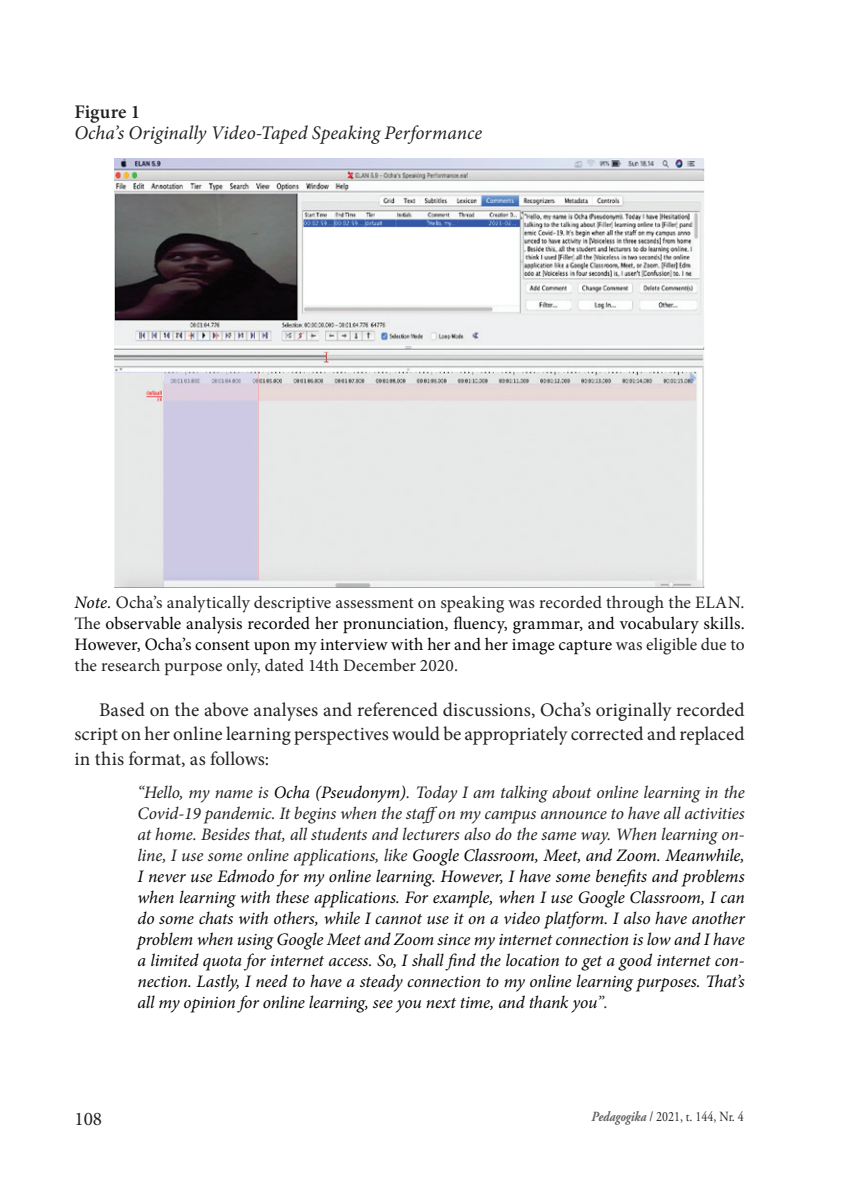
<style>
.page{position:relative;width:844px;height:1191px;background:#fff}
.page>*{position:absolute;margin:0;border:0;box-sizing:border-box;transform-origin:0 0}
.t1{font:19.25px/24.5px "Minion Pro";color:#231f20;text-align:justify}
.t2{font:italic 19.25px "Minion Pro";color:#231f20}
.t3{font:600 19.25px "Minion Pro";color:#231f20}
.t4{font:italic 17.5px/21px "Minion Pro";letter-spacing:-.01em;color:#040503;text-align:justify}
.t5{font:17.5px/21px "Minion Pro";letter-spacing:.005em;color:#040503;text-align:justify}
.t6{font:14px "Adobe Garamond Pro";color:#231f20;scale:.85 1}
.s1{font-style:italic}
.s2{color:#231f20}
.s3{font-weight:700;font-style:italic;color:#636366}
</style>
<div class="page">
<img style="left:115px;top:158px;width:589px;height:429px">
<p class="t3" style="left:74px;top:99px;width:67px">Figure 1</p>
<p class="t2" style="left:74px;top:120px;width:409px">Ocha’s Originally Video-Taped Speaking Performance</p>
<p class="t5" style="left:74px;top:592px;width:671px"><span class="s1">Note.</span> <span class="s2">Ocha’s analytically descriptive assessment on speaking was recorded through the ELAN.<br>The</span> observable analysis recorded her pronunciation, fluency, grammar, and vocabulary skills.<br>However, Ocha’s consent upon my interview with her and her image capture <span class="s2">was eligible due to the research purpose only, dated 14th December 2020.</span></p>
<p class="t1" style="left:74px;top:697px;width:671px;text-indent:25px">Based on the above analyses and referenced discussions, Ocha’s originally recorded script on her online learning perspectives would be appropriately corrected and replaced in this format, as follows:</p>
<p class="t4" style="left:137px;top:781px;width:608px"><span class="s2">“Hello, my name is</span> Ocha (Pseudonym)<span class="s2">. Today I am talking about online learning in the Covid-19 pandemic. It begins when the staffon my campus announce to have all activities at home. Besides that, all students and lecturers also do the same way. When learning on&shy;line, I use some online applications, like</span> Google Classroom, Meet, and Zoom. Meanwhile, I never use Edmodo for my online learning. However, I have some benefits and problems when learning with these applications. For example, when I use Google Classroom, I can do some chats with others, while I cannot use it on a video platform. I also have another problem when using Google Meet and Zoom since my internet connection is low and I have a limited quota for internet access. So, I shall find the location to get a good internet con&shy;nection. Lastly, I need to have a steady connection to my online learning purposes. That’s all my opinion for online learning, see you next time, and thank you<span class="s2">”.</span></p>
<p class="t1" style="left:74px;top:1106px;width:29px">108</p>
<p class="t6" style="left:591px;top:1108px;width:180px"><span class="s3">Pedagogika</span> / 2021, t. 144, Nr. 4</p>
</div>
